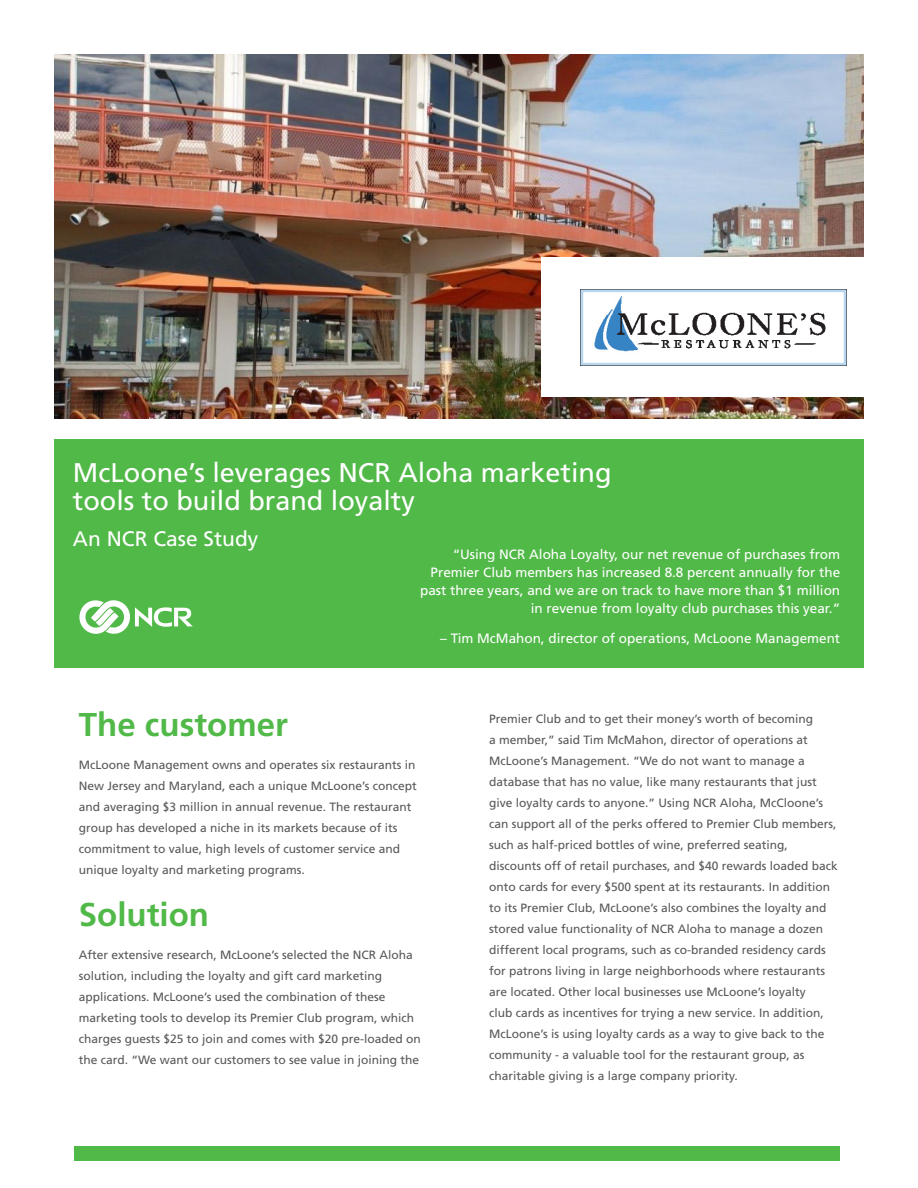
<style>
.page{position:relative;width:918px;height:1188px;background:#fff}
.page>*{position:absolute;margin:0;border:0;box-sizing:border-box;transform-origin:0 0}
.Headlines_18_auto{font:700 33px "Frutiger LT Std";color:#51b948}
._8_13_Cover_Text{font:27px/28.5px "Frutiger LT Std";color:#fff}
._8_13_Cover_Text-2{font:21px "Frutiger LT Std";color:#fff}
.Byline_Quote_-_NAME{font:13.5px/18px "Frutiger LT Std";color:#fff;text-align:right}
._8_12_5_Body{font:12px/21px "Frutiger LT Std";color:#57585a}
</style>
<div class="page">
<img style="left:54px;top:54px;width:810px;height:364px">
<div style="left:54px;top:439px;width:810px;height:228px;background:#51b948"></div>
<div style="left:541px;top:258px;width:328px;height:139px;background:#fff"></div>
<div style="left:75px;top:1146px;width:765px;height:15px;background:#51b948"></div>
<svg style="left:79px;top:600px;width:114px;height:34px"></svg>
<img style="left:580px;top:289px;width:266px;height:76px">
<p class="_8_13_Cover_Text" style="left:73px;top:458px;width:540px">McLoone’s leverages NCR Aloha marketing tools to build brand loyalty</p>
<p class="_8_13_Cover_Text-2" style="left:73px;top:527px;width:187px">An NCR Case Study</p>
<p class="Byline_Quote_-_NAME" style="left:420px;top:545px;width:422px">“Using NCR Aloha Loyalty, our net revenue of purchases from Premier Club members has increased 8.8 percent annually for the past three years, and we are on track to have more than $1 million in revenue from loyalty club purchases this year.”</p>
<p class="Byline_Quote_-_NAME" style="left:440px;top:629px;width:402px">– Tim McMahon, director of operations, McLoone Management</p>
<p class="Headlines_18_auto" style="left:79px;top:706px;width:211px">The customer</p>
<p class="_8_12_5_Body" style="left:79px;top:755px;width:340px">McLoone Management owns and operates six restaurants in New Jersey and Maryland, each a unique McLoone’s concept and averaging $3 million in annual revenue. The restaurant group has developed a niche in its markets because of its commitment to value, high levels of customer service and unique loyalty and marketing programs.</p>
<p class="Headlines_18_auto" style="left:79px;top:895px;width:132px">Solution</p>
<p class="_8_12_5_Body" style="left:79px;top:944px;width:344px">After extensive research, McLoone’s selected the NCR Aloha solution, including the loyalty and gift card marketing applications. McLoone’s used the combination of these marketing tools to develop its Premier Club program, which charges guests $25 to join and comes with $20 pre-loaded on the card. “We want our customers to see value in joining the</p>
<p class="_8_12_5_Body" style="left:489px;top:708px;width:350px">Premier Club and to get their money’s worth of becoming<br>a member,” said Tim McMahon, director of operations at McLoone’s Management. “We do not want to manage a database that has no value, like many restaurants that just give loyalty cards to anyone.” Using NCR Aloha, McCloone’s can support all of the perks offered to Premier Club members, such as half-priced bottles of wine, preferred seating, discounts off of retail purchases, and $40 rewards loaded back onto cards for every $500 spent at its restaurants. In addition to its Premier Club, McLoone’s also combines the loyalty and stored value functionality of NCR Aloha to manage a dozen different local programs, such as co-branded residency cards for patrons living in large neighborhoods where restaurants are located. Other local businesses use McLoone’s loyalty<br>club cards as incentives for trying a new service. In addition, McLoone’s is using loyalty cards as a way to give back to the community - a valuable tool for the restaurant group, as charitable giving is a large company priority.</p>
</div>
